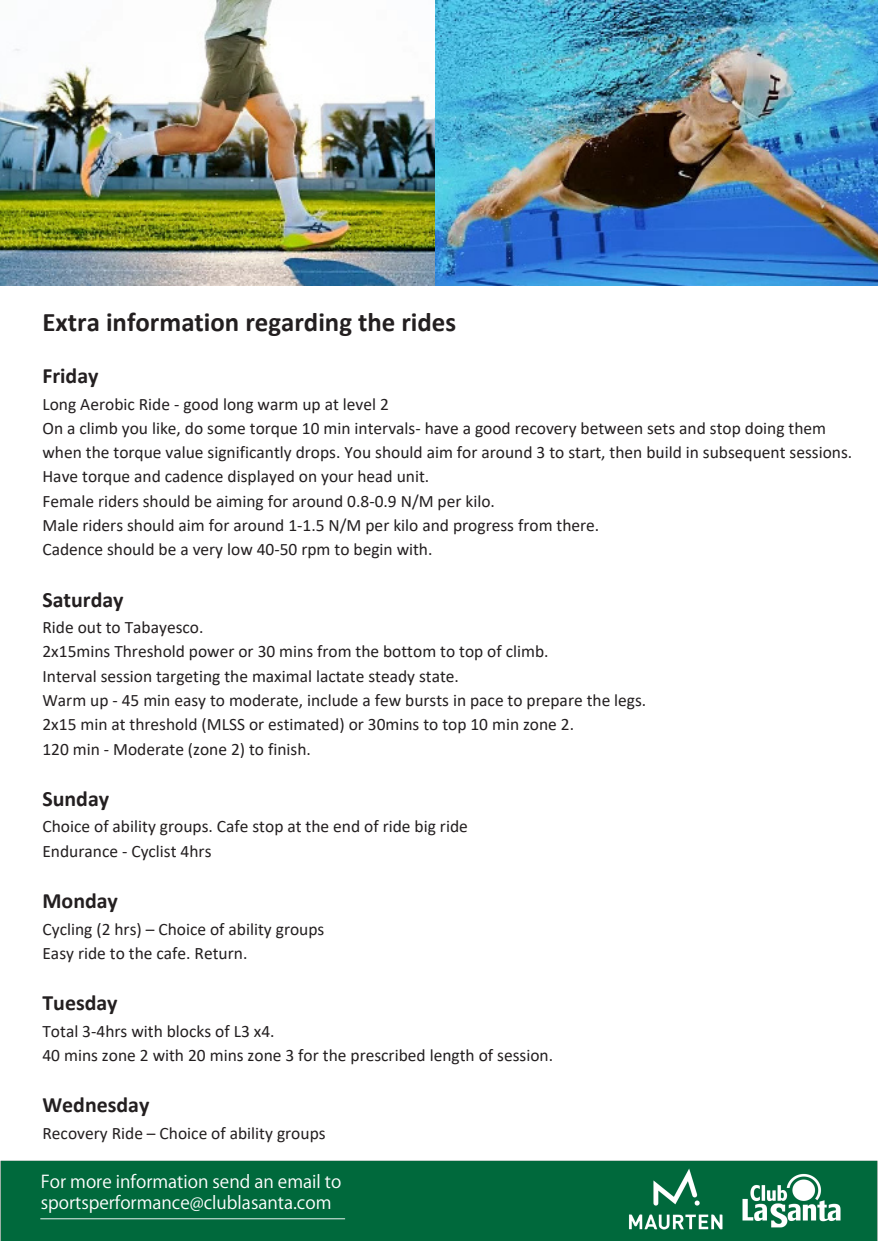
<style>
.page{position:relative;width:878px;height:1241px;background:#fff}
.page>*{position:absolute;margin:0;border:0;box-sizing:border-box;transform-origin:0 0}
.t1{font:700 26.85px "Calibri";color:#231f20}
.t2{font:700 21.9px "Calibri";color:#231f20}
.t3{font:17.48px "Calibri";color:#231f20}
.t4{font:17.48px/20.9px "Koz Go Pr 6 N";color:#fff}
.t5{font:17.4px/24.3px "Calibri";color:#231f20}
</style>
<div class="page">
<img style="left:0;top:1160px;width:878px;height:81px">
<img style="left:0;top:0;width:878px;height:286px">
<p class="t1" style="left:42px;top:310px;width:415px">Extra information regarding the rides</p>
<p class="t2" style="left:42px;top:367px;width:58px">Friday</p>
<h1 class="t5" style="left:42px;top:393px;width:348px">Long Aerobic Ride - good long warm up at level 2</h1>
<p class="t5" style="left:42px;top:417px;width:811px">On a climb you like, do some torque 10 min intervals- have a good recovery between sets and stop doing them when the torque value significantly drops. You should aim for around 3 to start, then build in subsequent sessions.</p>
<p class="t5" style="left:42px;top:466px;width:388px">Have torque and cadence displayed on your head unit.</p>
<p class="t5" style="left:42px;top:490px;width:454px">Female riders should be aiming for around 0.8-0.9 N/M per kilo.</p>
<p class="t5" style="left:42px;top:514px;width:558px">Male riders should aim for around 1-1.5 N/M per kilo and progress from there.</p>
<p class="t5" style="left:42px;top:539px;width:391px">Cadence should be a very low 40-50 rpm to begin with.</p>
<p class="t2" style="left:42px;top:590px;width:83px">Saturday</p>
<p class="t5" style="left:42px;top:617px;width:162px">Ride out to Tabayesco.</p>
<p class="t5" style="left:42px;top:641px;width:507px">2x15mins Threshold power or 30 mins from the bottom to top of climb.</p>
<p class="t5" style="left:42px;top:665px;width:418px">Interval session targeting the maximal lactate steady state.</p>
<p class="t5" style="left:42px;top:689px;width:605px">Warm up - 45 min easy to moderate, include a few bursts in pace to prepare the legs.</p>
<p class="t5" style="left:42px;top:714px;width:533px">2x15 min at threshold (MLSS or estimated) or 30mins to top 10 min zone 2.</p>
<p class="t5" style="left:42px;top:738px;width:270px">120 min - Moderate (zone 2) to finish.</p>
<p class="t2" style="left:42px;top:789px;width:68px">Sunday</p>
<p class="t3" style="left:42px;top:819px;width:427px">Choice of ability groups. Cafe stop at the end of ride big ride</p>
<p class="t3" style="left:42px;top:844px;width:170px">Endurance - Cyclist 4hrs</p>
<p class="t2" style="left:42px;top:892px;width:77px">Monday</p>
<p class="t3" style="left:42px;top:921px;width:283px">Cycling (2 hrs) – Choice of ability groups</p>
<p class="t3" style="left:42px;top:946px;width:206px">Easy ride to the cafe. Return.</p>
<p class="t2" style="left:42px;top:994px;width:77px">Tuesday</p>
<p class="t3" style="left:42px;top:1024px;width:234px">Total 3-4hrs with blocks of L3 x4.</p>
<p class="t3" style="left:42px;top:1048px;width:512px">40 mins zone 2 with 20 mins zone 3 for the prescribed length of session.</p>
<p class="t2" style="left:42px;top:1096px;width:108px">Wednesday</p>
<p class="t3" style="left:42px;top:1126px;width:285px">Recovery Ride – Choice of ability groups</p>
<p class="t4" style="left:41px;top:1171px;width:302px">For more information send an email to sportsperformance@clublasanta.com</p>
</div>
